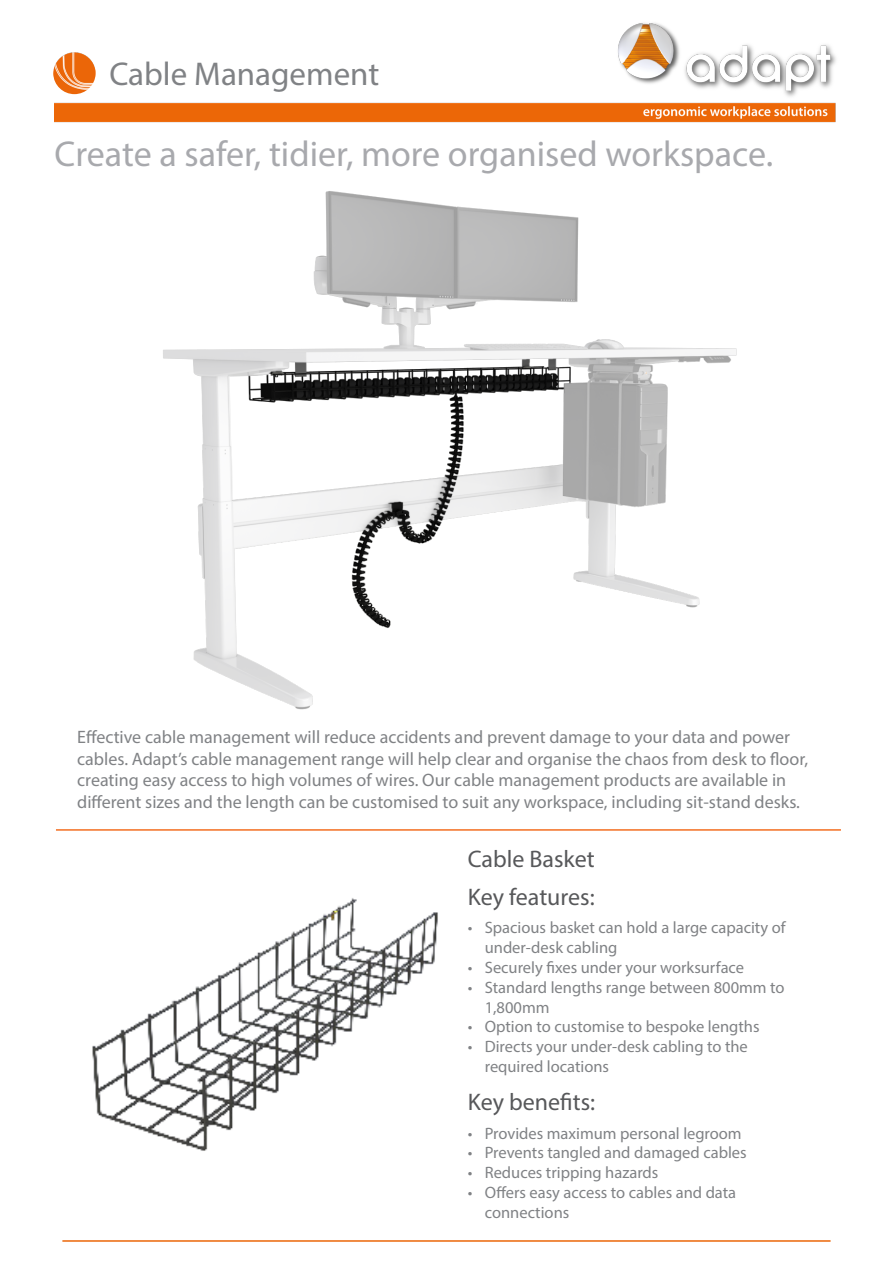
<style>
.page{position:relative;width:893px;height:1263px;background:#fff}
.page>*{position:absolute;margin:0;border:0;box-sizing:border-box;transform-origin:0 0}
.t1{font:36px "Myriad Pro";color:#a8a9ad}
.t2{font:33px "Myriad Pro";color:#808285}
.t3{font:24px "Myriad Pro";color:#57585a}
.t4{font:18px/21.6px "Myriad Pro";color:#808285}
.t5{font:16.5px/19.8px "Myriad Pro";color:#808285}
</style>
<div class="page">
<img style="left:55px;top:23px;width:781px;height:100px">
<img style="left:53px;top:52px;width:43px;height:42px;border-radius:21px">
<hr style="left:62px;top:1240px;width:769px;height:2px;background:#eb6608">
<img style="left:163px;top:191px;width:574px;height:519px">
<hr style="left:56px;top:829px;width:785px;height:2px;background:#f36e21">
<img style="left:92px;top:898px;width:346px;height:253px">
<h2 class="t2" style="left:109px;top:54px;width:271px">Cable Management</h2>
<h1 class="t1" style="left:55px;top:132px;width:720px">Create a safer, tidier, more organised workspace.</h1>
<p class="t4" style="left:77px;top:726px;width:732px">Effective cable management will reduce accidents and prevent damage to your data and power cables. Adapt’s cable management range will help clear and organise the chaos from desk to floor, creating easy access to high volumes of wires. Our cable management products are available in different sizes and the length can be customised to suit any workspace, including sit-stand desks.</p>
<p class="t3" style="left:468px;top:844px;width:129px">Cable Basket</p>
<p class="t3" style="left:468px;top:882px;width:128px">Key features:</p>
<p class="t5" style="left:485px;top:918px;width:302px;text-indent:-17px">• Spacious basket can hold a large capacity of under-desk cabling</p>
<p class="t5" style="left:468px;top:957px;width:278px">• Securely fixes under your worksurface</p>
<p class="t5" style="left:485px;top:977px;width:301px;text-indent:-17px">• Standard lengths range between 800mm to<br>1,800mm</p>
<p class="t5" style="left:468px;top:1017px;width:293px">• Option to customise to bespoke lengths</p>
<p class="t5" style="left:485px;top:1036px;width:265px;text-indent:-17px">• Directs your under-desk cabling to the required locations</p>
<p class="t3" style="left:468px;top:1087px;width:129px">Key benefits:</p>
<p class="t5" style="left:468px;top:1123px;width:275px">• Provides maximum personal legroom</p>
<p class="t5" style="left:468px;top:1143px;width:281px">• Prevents tangled and damaged cables</p>
<p class="t5" style="left:468px;top:1162px;width:192px">• Reduces tripping hazards</p>
<p class="t5" style="left:485px;top:1182px;width:253px;text-indent:-17px">• Offers easy access to cables and data connections</p>
</div>
